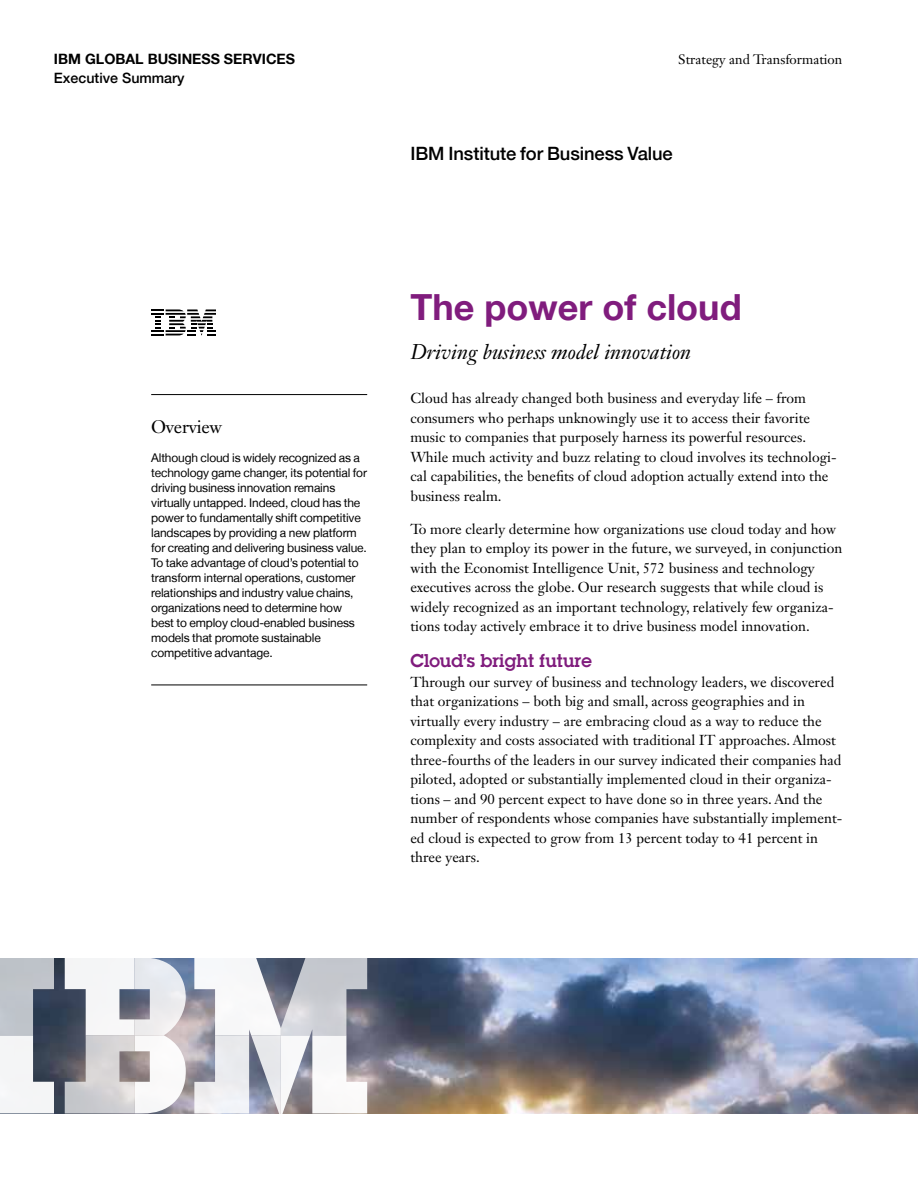
<style>
.page{position:relative;width:918px;height:1188px;background:#fff}
.page>*{position:absolute;margin:0;border:0;box-sizing:border-box;transform-origin:0 0}
.t1{font:700 36px "Helvetica Neue LT";color:#801c7d}
.t2{font:italic 21px "Janson Text LT Std";color:#000}
.t3{font:500 18.3px "Helvetica Neue LT";letter-spacing:-.005em;color:#000}
.t4{font:600 18px "Lubalin Graph LT";color:#801c7d}
.t5{font:18px "Janson Text LT Std";letter-spacing:-.015em;color:#000}
.t6{font:14.25px/19.5px "Janson Text LT Std";color:#000}
.t7{font:700 14.25px "Helvetica Neue LT";color:#000}
.t8{font:500 14.25px "Helvetica Neue LT";color:#000}
.t9{font:13.5px "Janson Text LT Std";color:#000}
.t10{font:12px/15px "Helvetica Neue LT";letter-spacing:-.01em;color:#000}
</style>
<div class="page">
<img style="left:54px;top:958px;width:864px;height:155px">
<svg style="left:151px;top:309px;width:65px;height:26px"></svg>
<svg style="left:0;top:958px;width:54px;height:155px"></svg>
<svg style="left:194px;top:958px;width:173px;height:156px"></svg>
<svg style="left:65px;top:958px;width:121px;height:155px"></svg>
<hr style="left:151px;top:394px;width:216px;height:1px;background:#000">
<hr style="left:151px;top:685px;width:216px;height:1px;background:#000">
<p class="t7" style="left:54px;top:50px;width:243px">IBM GLOBAL BUSINESS SERVICES</p>
<p class="t9" style="left:678px;top:51px;width:166px">Strategy and Transformation</p>
<p class="t8" style="left:54px;top:70px;width:132px">Executive Summary</p>
<p class="t3" style="left:410px;top:143px;width:264px">IBM Institute for Business Value</p>
<p class="t5" style="left:151px;top:416px;width:73px">Overview</p>
<p class="t10" style="left:151px;top:450px;width:217px">Although cloud is widely recognized as a technology game changer, its potential for driving business innovation remains virtually untapped. Indeed, cloud has the power to fundamentally shift competitive landscapes by providing a new platform for creating and delivering business value.<br>To take advantage of cloud’s potential to transform internal operations, customer relationships and industry value chains, organizations need to determine how best to employ cloud-enabled business models that promote sustainable competitive advantage.</p>
<h1 class="t1" style="left:410px;top:285px;width:333px">THE POWER OF CLOUD</h1>
<h2 class="t2" style="left:410px;top:339px;width:282px">Driving business model innovation</h2>
<p class="t6" style="left:410px;top:389px;width:428px">Cloud has already changed both business and everyday life – from consumers who perhaps unknowingly use it to access their favorite music to companies that purposely harness its powerful resources.<br>While much activity and buzz relating to cloud involves its technologi&shy;cal capabilities, the benefits of cloud adoption actually extend into the business realm.</p>
<p class="t6" style="left:410px;top:519px;width:433px">To more clearly determine how organizations use cloud today and how they plan to employ its power in the future, we surveyed, in conjunction with the Economist Intelligence Unit, 572 business and technology executives across the globe. Our research suggests that while cloud is widely recognized as an important technology, relatively few organiza&shy;tions today actively embrace it to drive business model innovation.</p>
<p class="t4" style="left:410px;top:649px;width:183px">Cloud’s bright future</p>
<p class="t6" style="left:410px;top:672px;width:433px">Through our survey of business and technology leaders, we discovered that organizations – both big and small, across geographies and in virtually every industry – are embracing cloud as a way to reduce the complexity and costs associated with traditional IT approaches. Almost three-fourths of the leaders in our survey indicated their companies had piloted, adopted or substantially implemented cloud in their organiza&shy;tions – and 90 percent expect to have done so in three years. And the number of respondents whose companies have substantially implement&shy;ed cloud is expected to grow from 13 percent today to 41 percent in three years.</p>
</div>
